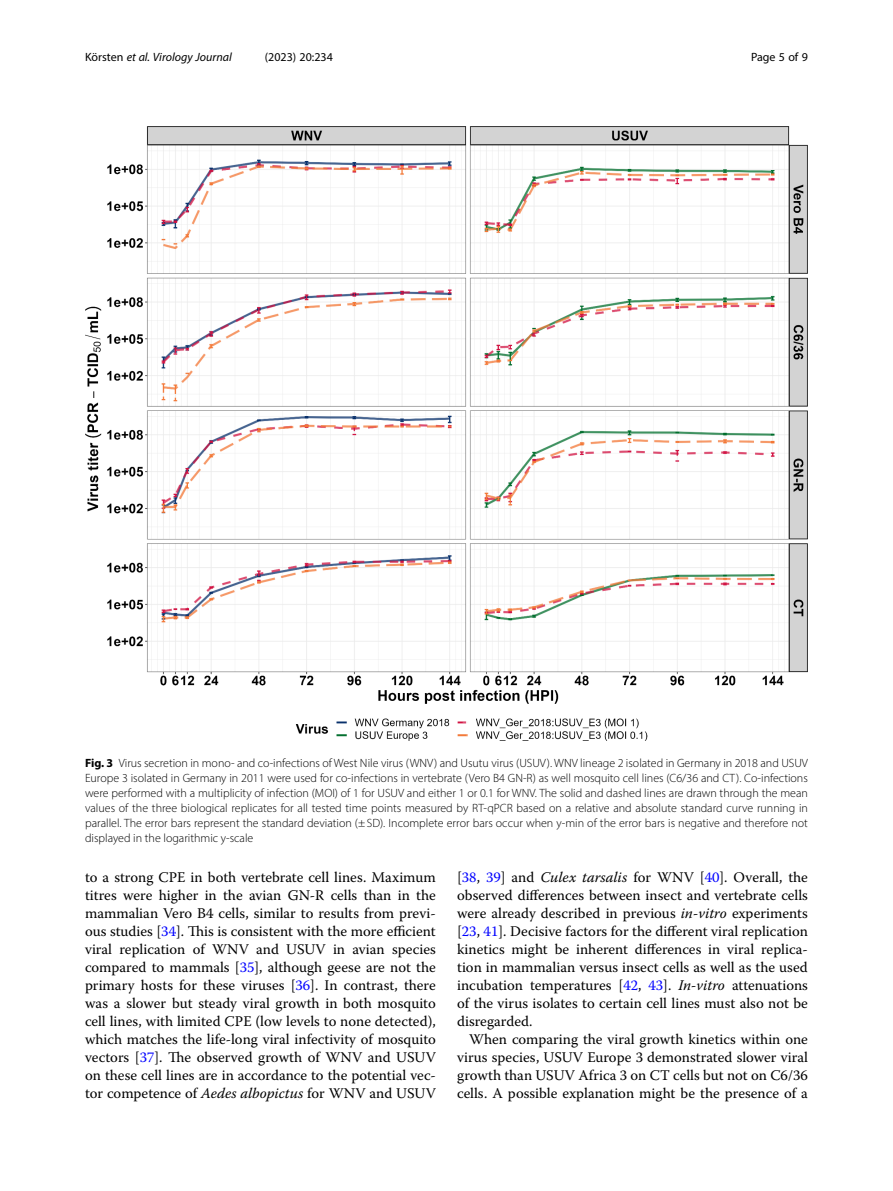
<style>
.page{position:relative;width:893px;height:1191px;background:#fff}
.page>*{position:absolute;margin:0;border:0;box-sizing:border-box;transform-origin:0 0}
.Body_Text_Indent{font:14.7px/18px "Warnock Pro";color:#000;text-align:justify}
.Figure_Caption{font:300 12px/15px "Myriad Pro";color:#000;text-align:justify}
.t1{font:italic 12px "Myriad Pro";color:#000}
.t2{font:12px "Myriad Pro";color:#000}
.s1{font-style:normal}
.s2{font-weight:700}
.s3{color:#00f}
.s4{font-style:italic}
</style>
<div class="page">
<img style="left:85px;top:126px;width:723px;height:614px">
<p class="t1" style="left:85px;top:50px;width:148px"><span class="s1">Körsten</span> et al. Virology Journal</p>
<p class="t2" style="left:265px;top:50px;width:70px">(2023) 20:234</p>
<p class="t2" style="left:751px;top:50px;width:58px">Page 5 of 9</p>
<p class="Figure_Caption" style="left:85px;top:755px;width:724px"><span class="s2">Fig. 3</span> Virus secretion in mono- and co-infections of West Nile virus (WNV) and Usutu virus (USUV). WNV lineage 2 isolated in Germany in 2018 and USUV Europe 3 isolated in Germany in 2011 were used for co-infections in vertebrate (Vero B4 GN-R) as well mosquito cell lines (C6/36 and CT). Co-infections were performed with a multiplicity of infection (MOI) of 1 for USUV and either 1 or 0.1 for WNV. The solid and dashed lines are drawn through the mean values of the three biological replicates for all tested time points measured by RT-qPCR based on a relative and absolute standard curve running in parallel. The error bars represent the standard deviation (±SD). Incomplete error bars occur when y-min of the error bars is negative and therefore not displayed in the logarithmic y-scale</p>
<p class="Body_Text_Indent" style="left:85px;top:868px;width:352px">to a strong CPE in both vertebrate cell lines. Maximum titres were higher in the avian GN-R cells than in the mammalian Vero B4 cells, similar to results from previ&shy;ous studies [<span class="s3">34</span>]. This is consistent with the more efficient viral replication of WNV and USUV in avian species compared to mammals [<span class="s3">35</span>], although geese are not the primary hosts for these viruses [<span class="s3">36</span>]. In contrast, there was a slower but steady viral growth in both mosquito cell lines, with limited CPE (low levels to none detected), which matches the life-long viral infectivity of mosquito vectors [<span class="s3">37</span>]. The observed growth of WNV and USUV on these cell lines are in accordance to the potential vec&shy;tor competence of <span class="s4">Aedes albopictus</span> for WNV and USUV</p>
<p class="Body_Text_Indent" style="left:457px;top:868px;width:352px">[<span class="s3">38</span>, <span class="s3">39</span>] and <span class="s4">Culex tarsalis</span> for WNV [<span class="s3">40</span>]. Overall, the observed differences between insect and vertebrate cells were already described in previous <span class="s4">in-vitro</span> experiments [<span class="s3">23</span>, <span class="s3">41</span>]. Decisive factors for the different viral replication kinetics might be inherent differences in viral replica&shy;tion in mammalian versus insect cells as well as the used incubation temperatures [<span class="s3">42</span>, <span class="s3">43</span>]. <span class="s4">In-vitro</span> attenuations of the virus isolates to certain cell lines must also not be disregarded.</p>
<p class="Body_Text_Indent" style="left:457px;top:1030px;width:352px;text-indent:12px">When comparing the viral growth kinetics within one virus species, USUV Europe 3 demonstrated slower viral growth than USUV Africa 3 on CT cells but not on C6/36 cells. A possible explanation might be the presence of a</p>
</div>
